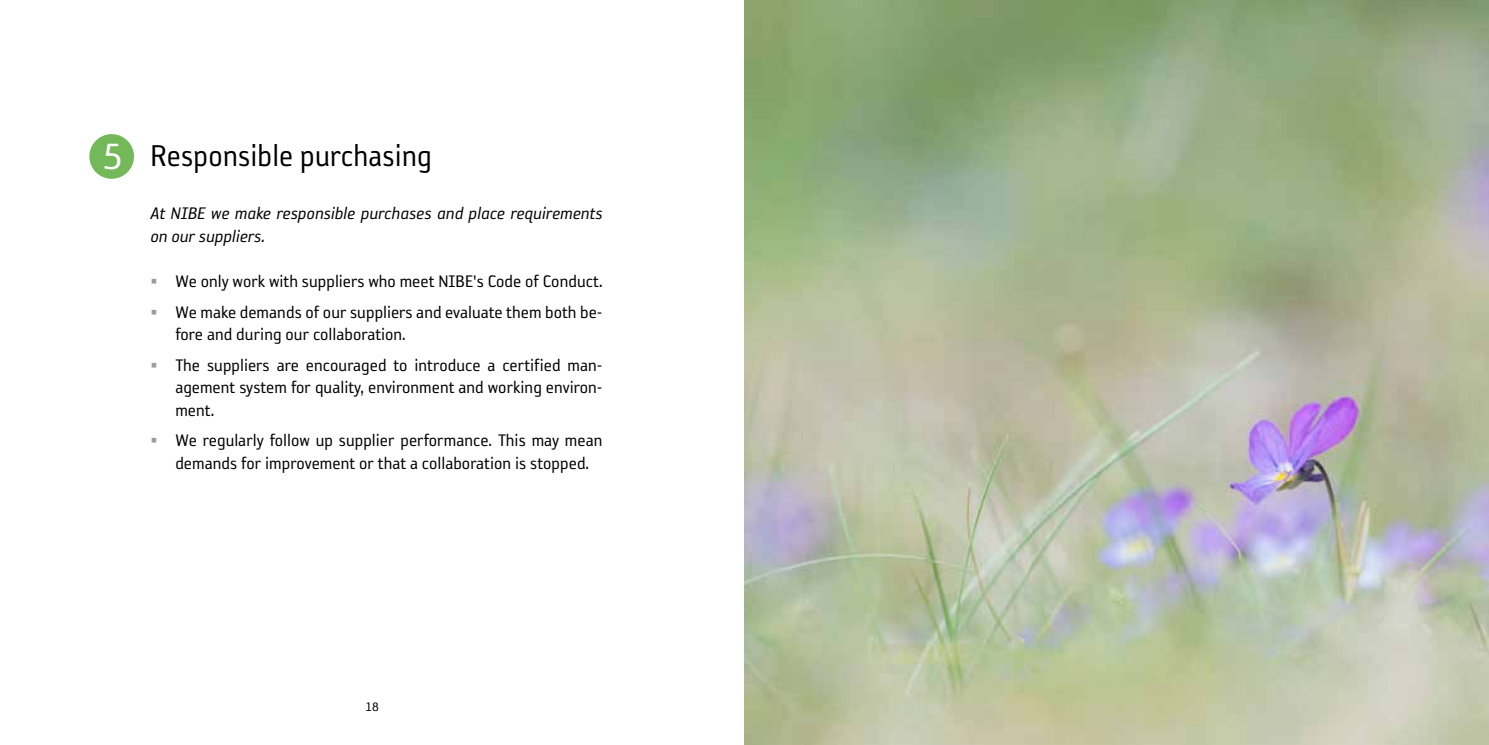
<style>
.page{position:relative;width:1489px;height:745px;background:#fff}
.page>*{position:absolute;margin:0;border:0;box-sizing:border-box;transform-origin:0 0}
.t1{font:42px "Reykjavik One OT A Gauge";color:#fff}
.t2{font:34.65px "Reykjavik One OT A Gauge";letter-spacing:.005em;color:#000;scale:.95 1}
.t3{font:19.25px/22.8px "Reykjavik One OT A Gauge";color:#000}
.t4{font:italic 19.25px/22.8px "Reykjavik One OT A Gauge";color:#000}
.t5{font:14px "Reykjavik One OT A Gauge";color:#000}
.s1{color:#9d9d9c}
</style>
<div class="page">
<div style="left:89px;top:134px;width:45px;height:45px;background:#74b959;border-radius:50%"></div>
<img style="left:744px;top:0;width:744px;height:744px">
<h1 class="t1" style="left:103px;top:135px;width:22px">5</h1>
<h2 class="t2" style="left:150px;top:138px;width:298px">Responsible purchasing</h2>
<p class="t4" style="left:150px;top:202px;width:453px">At NIBE we make responsible purchases and place requirements on our suppliers.</p>
<p class="t3" style="left:150px;top:270px;width:453px"><span class="s1">▪</span> We only work with suppliers who meet NIBE's Code of Conduct.</p>
<p class="t3" style="left:175px;top:300px;width:428px;text-indent:-25px"><span class="s1">▪</span> We make demands of our suppliers and evaluate them both be&shy;fore and during our collaboration.</p>
<p class="t3" style="left:175px;top:353px;width:428px;text-align:justify;text-indent:-25px"><span class="s1">▪</span> The suppliers are encouraged to introduce a certified man&shy;agement system for quality, environment and working environ&shy;ment.</p>
<p class="t3" style="left:150px;top:429px;width:453px;text-align:center"><span class="s1">▪</span> We regularly follow up supplier performance. This may mean demands for improvement or that a collaboration is stopped.</p>
<p class="t5" style="left:365px;top:699px;width:15px">18</p>
</div>
